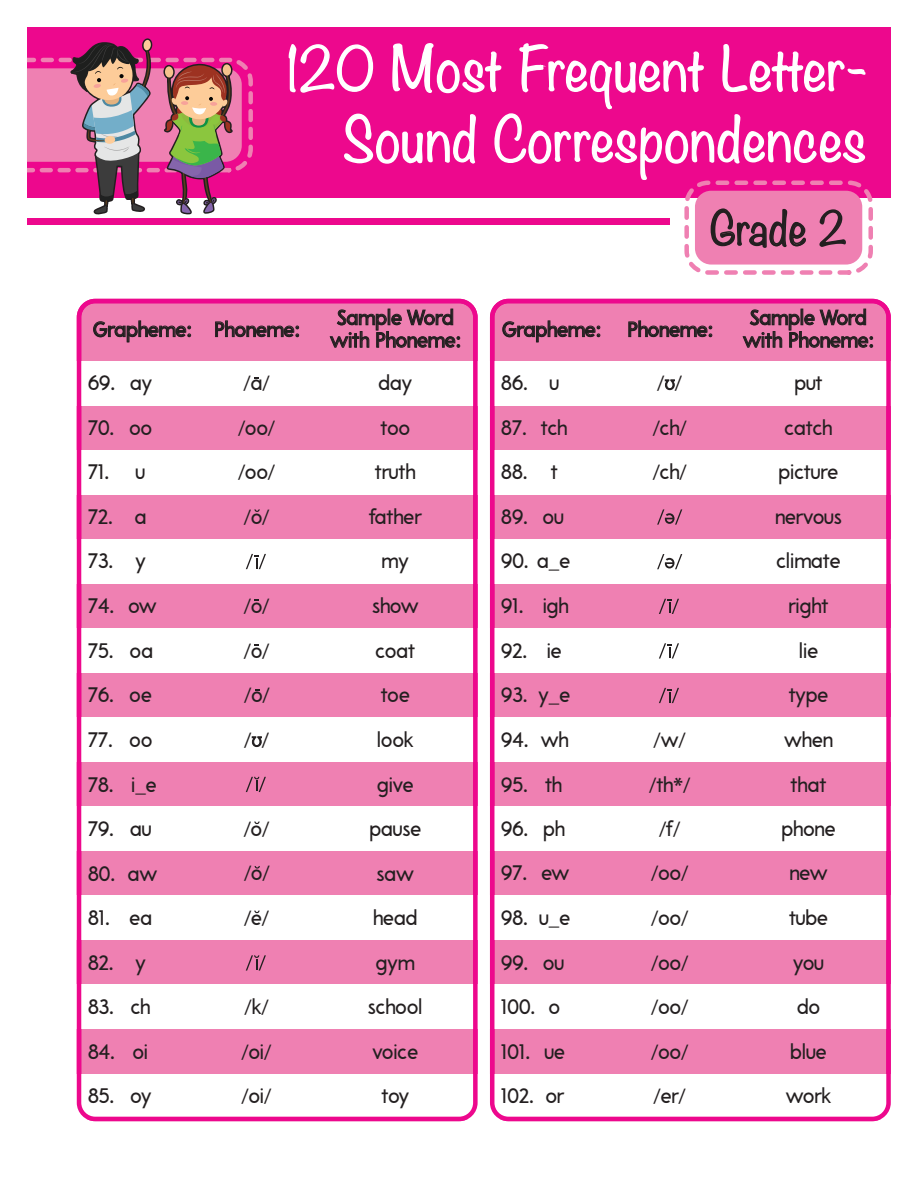
<style>
.page{position:relative;width:918px;height:1188px;background:#fff}
.page>*{position:absolute;margin:0;border:0;box-sizing:border-box;transform-origin:0 0}
.t1{font:300 54px/70.5px "Noteworthy";letter-spacing:.025em;color:#fff;text-align:right}
.t2{font:300 41.25px "Noteworthy";letter-spacing:.025em;color:#231f20}
.t3{font:21px/22.5px "A Pompadour Sample";color:#231f20;text-align:center}
.t4{font:21px/44.5px "Myriad Pro";color:#231f20;text-align:justify}
.s1{font-family:"A Pompadour Sample"}
.s2{font-family:"Myriad Pro"}
.s3{font-weight:700}
</style>
<div class="page">
<div style="left:79px;top:301px;width:396px;height:818px;background:#ef80b2;border-radius:16px"></div>
<div style="left:492px;top:301px;width:397px;height:818px;background:#ef80b2;border-radius:16px"></div>
<div style="left:27px;top:27px;width:864px;height:170px;background:#ed088d"></div>
<div style="left:35px;top:361px;width:866px;height:44px;background:#fff"></div>
<div style="left:35px;top:450px;width:866px;height:44px;background:#fff"></div>
<div style="left:35px;top:539px;width:866px;height:45px;background:#fff"></div>
<div style="left:35px;top:628px;width:866px;height:45px;background:#fff"></div>
<div style="left:35px;top:717px;width:866px;height:45px;background:#fff"></div>
<div style="left:35px;top:806px;width:866px;height:45px;background:#fff"></div>
<div style="left:35px;top:896px;width:866px;height:44px;background:#fff"></div>
<div style="left:35px;top:985px;width:866px;height:44px;background:#fff"></div>
<div style="left:35px;top:1074px;width:866px;height:44px;background:#fff"></div>
<div style="left:77px;top:299px;width:401px;height:822px;border:4px solid #ed088d;border-radius:16px"></div>
<div style="left:490px;top:299px;width:401px;height:822px;border:4px solid #ed088d;border-radius:16px"></div>
<svg style="left:254px;top:509px;width:6px;height:3px"></svg>
<svg style="left:246px;top:554px;width:20px;height:15px"></svg>
<svg style="left:252px;top:736px;width:10px;height:11px"></svg>
<svg style="left:246px;top:777px;width:20px;height:15px"></svg>
<svg style="left:246px;top:955px;width:20px;height:16px"></svg>
<svg style="left:254px;top:821px;width:6px;height:3px"></svg>
<svg style="left:255px;top:866px;width:5px;height:3px"></svg>
<svg style="left:657px;top:554px;width:25px;height:15px"></svg>
<svg style="left:657px;top:509px;width:25px;height:16px"></svg>
<svg style="left:27px;top:38px;width:846px;height:436px"></svg>
<svg style="left:659px;top:599px;width:20px;height:15px"></svg>
<svg style="left:659px;top:643px;width:20px;height:16px"></svg>
<svg style="left:659px;top:688px;width:20px;height:15px"></svg>
<h1 class="t1" style="left:287px;top:33px;width:581px">120 Most Frequent Letter-<br>Sound Correspondences</h1>
<h2 class="t2" style="left:710px;top:193px;width:137px">Grade 2</h2>
<p class="t3" style="left:93px;top:320px;width:208px">Grapheme: Phoneme:</p>
<p class="t3" style="left:330px;top:308px;width:132px">Sample Word with Phoneme:</p>
<p class="t3" style="left:502px;top:320px;width:100px">Grapheme:</p>
<p class="t3" style="left:627px;top:320px;width:87px">Phoneme:</p>
<p class="t3" style="left:743px;top:308px;width:132px">Sample Word with Phoneme:</p>
<p class="t3" style="left:88px;top:373px;width:66px">69. ay</p>
<p class="t3" style="left:378px;top:373px;width:35px">day</p>
<p class="t3" style="left:501px;top:373px;width:59px">86. u</p>
<p class="t3" style="left:88px;top:418px;width:66px">70. oo</p>
<p class="t3" style="left:381px;top:418px;width:31px">too</p>
<p class="t4" style="left:657px;top:360px;width:26px">/ /</p>
<p class="t4" style="left:244px;top:360px;width:28px">/<span class="s1">a</span>/</p>
<p class="t3" style="left:794px;top:373px;width:30px">put</p>
<p class="t3" style="left:501px;top:418px;width:68px">87. tch</p>
<p class="t4" style="left:653px;top:405px;width:36px">/<span class="s1">ch</span>/</p>
<p class="t3" style="left:784px;top:418px;width:50px">catch</p>
<p class="t3" style="left:501px;top:463px;width:58px">88. t</p>
<p class="t3" style="left:779px;top:463px;width:61px">picture</p>
<p class="t3" style="left:501px;top:507px;width:64px">89. ou</p>
<p class="t3" style="left:775px;top:507px;width:68px">nervous</p>
<p class="t3" style="left:501px;top:552px;width:70px">90. a<span class="s2">_</span>e</p>
<p class="t3" style="left:776px;top:552px;width:66px">climate</p>
<p class="t3" style="left:501px;top:596px;width:69px">91. igh</p>
<p class="t3" style="left:788px;top:596px;width:42px">right</p>
<p class="t4" style="left:238px;top:405px;width:38px">/<span class="s1">oo</span>/</p>
<p class="t3" style="left:88px;top:463px;width:59px">71. u</p>
<p class="t4" style="left:238px;top:450px;width:38px">/<span class="s1">oo</span>/</p>
<p class="t3" style="left:375px;top:463px;width:42px">truth</p>
<p class="t3" style="left:88px;top:507px;width:60px">72. a</p>
<p class="t3" style="left:369px;top:507px;width:54px">father</p>
<p class="t3" style="left:88px;top:552px;width:59px">73. y</p>
<p class="t3" style="left:382px;top:552px;width:29px">my</p>
<p class="t3" style="left:88px;top:596px;width:70px">74. ow</p>
<p class="t3" style="left:372px;top:596px;width:48px">show</p>
<p class="t3" style="left:88px;top:641px;width:67px">75. oa</p>
<p class="t3" style="left:375px;top:641px;width:41px">coat</p>
<p class="t3" style="left:88px;top:686px;width:65px">76. oe</p>
<p class="t3" style="left:381px;top:686px;width:31px">toe</p>
<p class="t3" style="left:88px;top:730px;width:66px">77. oo</p>
<p class="t3" style="left:377px;top:730px;width:38px">look</p>
<p class="t3" style="left:88px;top:775px;width:70px">78. i<span class="s2">_</span>e</p>
<p class="t3" style="left:377px;top:775px;width:38px">give</p>
<p class="t3" style="left:88px;top:819px;width:65px">79. au</p>
<p class="t3" style="left:369px;top:819px;width:53px">pause</p>
<p class="t3" style="left:88px;top:864px;width:71px">80. aw</p>
<p class="t3" style="left:377px;top:864px;width:39px">saw</p>
<p class="t3" style="left:88px;top:908px;width:66px">81. ea</p>
<p class="t3" style="left:373px;top:908px;width:46px">head</p>
<p class="t3" style="left:88px;top:953px;width:59px">82. y</p>
<p class="t3" style="left:376px;top:953px;width:40px">gym</p>
<p class="t3" style="left:88px;top:997px;width:64px">83. ch</p>
<p class="t3" style="left:368px;top:997px;width:56px">school</p>
<p class="t3" style="left:88px;top:1042px;width:62px">84. oi</p>
<p class="t4" style="left:242px;top:1029px;width:31px">/<span class="s1">oi</span>/</p>
<p class="t3" style="left:372px;top:1042px;width:47px">voice</p>
<p class="t3" style="left:88px;top:1086px;width:65px">85. oy</p>
<p class="t4" style="left:242px;top:1073px;width:31px">/<span class="s1">oi</span>/</p>
<p class="t3" style="left:381px;top:1086px;width:29px">toy</p>
<p class="t4" style="left:653px;top:450px;width:36px">/<span class="s1">ch</span>/</p>
<p class="t4" style="left:244px;top:494px;width:27px">/<span class="s1">o</span>/</p>
<p class="t4" style="left:244px;top:583px;width:27px">/<span class="s1">o</span>/ /<span class="s1">o</span>/ /<span class="s1">o</span>/</p>
<p class="t3" style="left:501px;top:641px;width:62px">92. ie</p>
<p class="t3" style="left:799px;top:641px;width:21px">lie</p>
<p class="t3" style="left:501px;top:686px;width:70px">93. y<span class="s2">_</span>e</p>
<p class="t3" style="left:789px;top:686px;width:41px">type</p>
<p class="t3" style="left:501px;top:730px;width:69px">94. wh</p>
<p class="t4" style="left:654px;top:717px;width:34px">/<span class="s1">w</span>/</p>
<p class="t3" style="left:784px;top:730px;width:50px">when</p>
<p class="t4" style="left:244px;top:717px;width:26px">/ /</p>
<p class="t3" style="left:501px;top:775px;width:62px">95. th</p>
<p class="t4" style="left:649px;top:762px;width:43px">/<span class="s1">th</span><span class="s3">*</span>/</p>
<p class="t3" style="left:791px;top:775px;width:37px">that</p>
<p class="t3" style="left:501px;top:819px;width:65px">96. ph</p>
<p class="t4" style="left:659px;top:806px;width:23px">/<span class="s1">f</span>/</p>
<p class="t3" style="left:782px;top:819px;width:55px">phone</p>
<p class="t3" style="left:501px;top:864px;width:70px">97. ew</p>
<p class="t4" style="left:651px;top:851px;width:38px">/<span class="s1">oo</span>/</p>
<p class="t3" style="left:789px;top:864px;width:40px">new</p>
<p class="t3" style="left:501px;top:908px;width:70px">98. u<span class="s2">_</span>e</p>
<p class="t4" style="left:651px;top:895px;width:38px">/<span class="s1">oo</span>/</p>
<p class="t3" style="left:789px;top:908px;width:40px">tube</p>
<p class="t3" style="left:501px;top:953px;width:64px">99. ou</p>
<p class="t4" style="left:651px;top:940px;width:38px">/<span class="s1">oo</span>/</p>
<p class="t3" style="left:793px;top:953px;width:32px">you</p>
<p class="t3" style="left:501px;top:997px;width:60px">100. o</p>
<p class="t4" style="left:651px;top:985px;width:38px">/<span class="s1">oo</span>/</p>
<p class="t3" style="left:797px;top:997px;width:24px">do</p>
<p class="t3" style="left:501px;top:1042px;width:65px">101. ue</p>
<p class="t4" style="left:651px;top:1029px;width:38px">/<span class="s1">oo</span>/</p>
<p class="t3" style="left:790px;top:1042px;width:38px">blue</p>
<p class="t3" style="left:501px;top:1086px;width:64px">102. or</p>
<p class="t4" style="left:654px;top:1073px;width:34px">/<span class="s1">er</span>/</p>
<p class="t3" style="left:786px;top:1086px;width:47px">work</p>
<p class="t4" style="left:244px;top:806px;width:27px">/<span class="s1">o</span>/ /<span class="s1">o</span>/ /<span class="s1">e</span>/</p>
<p class="t4" style="left:244px;top:985px;width:26px">/<span class="s1">k</span>/</p>
</div>
